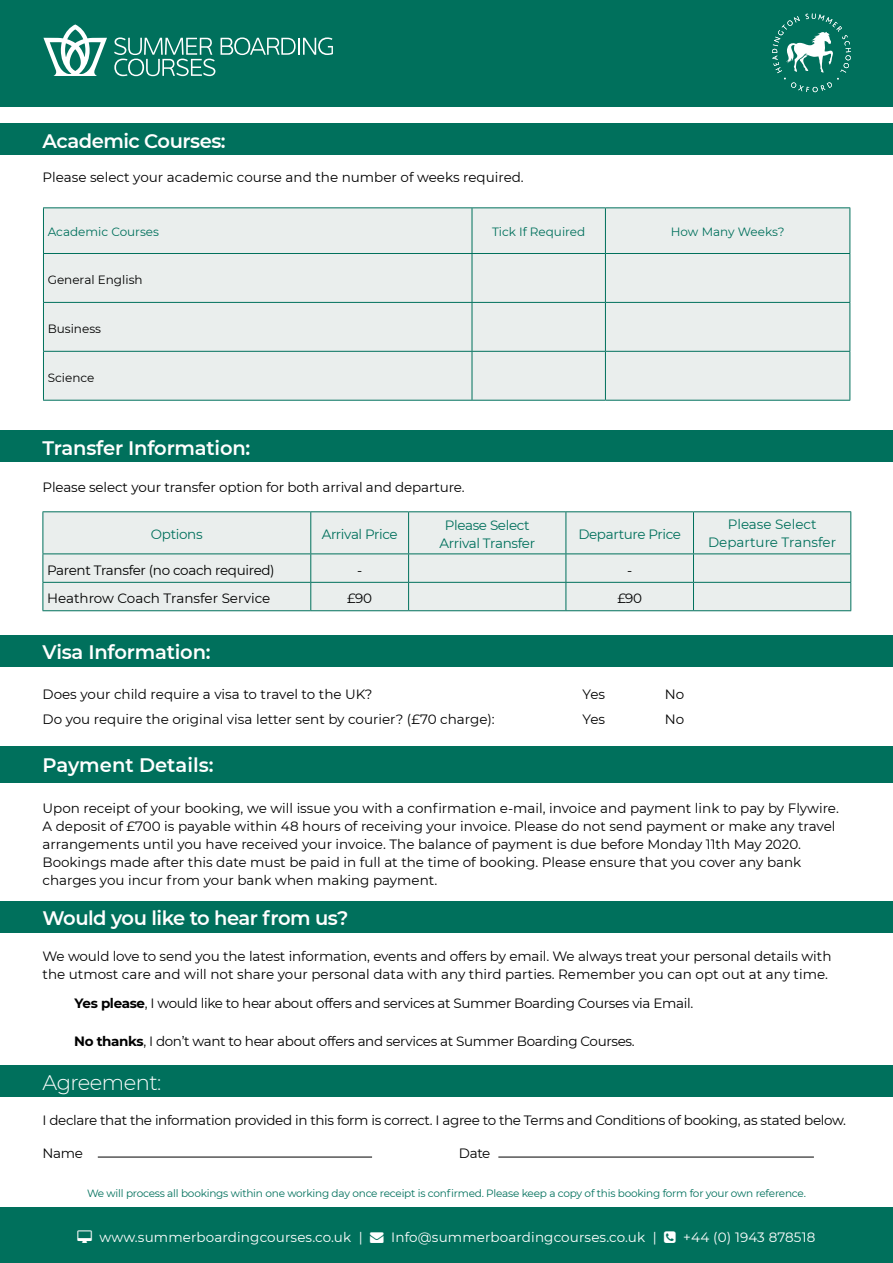
<style>
.page{position:relative;width:893px;height:1263px;background:#fff}
.page>*{position:absolute;margin:0;border:0;box-sizing:border-box;transform-origin:0 0}
.t1{font:300 21px "Montserrat";letter-spacing:-.025em;color:#fff}
.t2{font:600 19.5px "Montserrat";letter-spacing:-.015em;color:#fff}
.t3{font:13.5px/18px "Montserrat";letter-spacing:-.01em;color:#000}
.t4{font:13.5px "Montserrat";letter-spacing:.01em;color:#fff}
.t5{font:13.5px/18px "Montserrat";letter-spacing:-.025em;color:#00705c;text-align:center}
.t6{font:13.5px/18px "Montserrat";color:#00705c;text-align:center}
.t7{font:12px "Montserrat";color:#00705c}
.t8{font:12px "Montserrat";color:#000}
.t9{font:10.5px "Montserrat";letter-spacing:-.02em;color:#00705c}
.s1{font-weight:700}
</style>
<div class="page">
<div style="left:0;top:1208px;width:893px;height:55px;background:#00705c"></div>
<div style="left:0;top:746px;width:893px;height:37px;background:#00705c"></div>
<div style="left:0;top:1065px;width:893px;height:32px;background:#00705c"></div>
<hr style="left:98px;top:1157px;width:274px;height:1px;background:#000">
<hr style="left:498px;top:1157px;width:316px;height:1px;background:#000">
<div style="left:0;top:0;width:893px;height:106px;background:#00705c"></div>
<div style="left:0;top:636px;width:893px;height:31px;background:#00705c"></div>
<div style="left:44px;top:512px;width:806px;height:98px;background:#eaeeed"></div>
<hr style="left:43px;top:512px;width:1px;height:41px;background:#00705c">
<hr style="left:43px;top:511px;width:268px;height:1px;background:#00705c">
<hr style="left:310px;top:512px;width:1px;height:41px;background:#00705c">
<hr style="left:311px;top:511px;width:98px;height:1px;background:#00705c">
<hr style="left:408px;top:512px;width:1px;height:41px;background:#00705c">
<hr style="left:409px;top:511px;width:157px;height:1px;background:#00705c">
<hr style="left:566px;top:512px;width:1px;height:41px;background:#00705c">
<hr style="left:566px;top:511px;width:127px;height:1px;background:#00705c">
<hr style="left:693px;top:512px;width:1px;height:41px;background:#00705c">
<hr style="left:693px;top:511px;width:158px;height:1px;background:#00705c">
<hr style="left:850px;top:512px;width:1px;height:41px;background:#00705c">
<hr style="left:43px;top:553px;width:268px;height:1px;background:#00705c">
<hr style="left:311px;top:553px;width:98px;height:1px;background:#00705c">
<hr style="left:409px;top:553px;width:157px;height:1px;background:#00705c">
<hr style="left:566px;top:553px;width:127px;height:1px;background:#00705c">
<hr style="left:693px;top:553px;width:158px;height:1px;background:#00705c">
<svg style="left:43px;top:554px;width:1px;height:56px"></svg>
<hr style="left:43px;top:582px;width:268px;height:1px;background:#00705c">
<hr style="left:43px;top:610px;width:268px;height:1px;background:#00705c">
<svg style="left:310px;top:554px;width:1px;height:56px"></svg>
<hr style="left:311px;top:582px;width:98px;height:1px;background:#00705c">
<hr style="left:311px;top:610px;width:98px;height:1px;background:#00705c">
<svg style="left:408px;top:554px;width:1px;height:56px"></svg>
<hr style="left:409px;top:582px;width:157px;height:1px;background:#00705c">
<hr style="left:409px;top:610px;width:157px;height:1px;background:#00705c">
<svg style="left:566px;top:554px;width:1px;height:56px"></svg>
<hr style="left:566px;top:582px;width:127px;height:1px;background:#00705c">
<hr style="left:566px;top:610px;width:127px;height:1px;background:#00705c">
<svg style="left:693px;top:554px;width:1px;height:56px"></svg>
<hr style="left:693px;top:582px;width:158px;height:1px;background:#00705c">
<svg style="left:850px;top:554px;width:1px;height:56px"></svg>
<hr style="left:693px;top:610px;width:158px;height:1px;background:#00705c">
<div style="left:0;top:430px;width:893px;height:32px;background:#00705c"></div>
<div style="left:0;top:901px;width:893px;height:32px;background:#00705c"></div>
<svg style="left:221px;top:37px;width:112px;height:18px"></svg>
<svg style="left:114px;top:37px;width:101px;height:39px"></svg>
<svg style="left:43px;top:24px;width:64px;height:52px"></svg>
<svg style="left:772px;top:14px;width:79px;height:78px"></svg>
<div style="left:0;top:123px;width:893px;height:32px;background:#00705c"></div>
<div style="left:44px;top:208px;width:805px;height:192px;background:#eaeeed"></div>
<hr style="left:43px;top:207px;width:429px;height:1px;background:#00705c">
<hr style="left:43px;top:208px;width:1px;height:45px;background:#00705c">
<hr style="left:472px;top:207px;width:133px;height:1px;background:#00705c">
<hr style="left:605px;top:207px;width:245px;height:1px;background:#00705c">
<hr style="left:849px;top:208px;width:1px;height:45px;background:#00705c">
<hr style="left:43px;top:253px;width:429px;height:1px;background:#00705c">
<hr style="left:472px;top:253px;width:133px;height:1px;background:#00705c">
<hr style="left:605px;top:253px;width:245px;height:1px;background:#00705c">
<hr style="left:472px;top:208px;width:1px;height:45px;background:#00705c">
<hr style="left:605px;top:208px;width:1px;height:45px;background:#00705c">
<hr style="left:43px;top:254px;width:1px;height:48px;background:#00705c">
<hr style="left:472px;top:254px;width:1px;height:48px;background:#00705c">
<hr style="left:605px;top:254px;width:1px;height:48px;background:#00705c">
<hr style="left:849px;top:254px;width:1px;height:48px;background:#00705c">
<hr style="left:43px;top:303px;width:1px;height:48px;background:#00705c">
<hr style="left:43px;top:302px;width:429px;height:1px;background:#00705c">
<hr style="left:472px;top:303px;width:1px;height:48px;background:#00705c">
<hr style="left:472px;top:302px;width:133px;height:1px;background:#00705c">
<hr style="left:605px;top:303px;width:1px;height:48px;background:#00705c">
<hr style="left:605px;top:302px;width:245px;height:1px;background:#00705c">
<hr style="left:849px;top:303px;width:1px;height:48px;background:#00705c">
<hr style="left:43px;top:352px;width:1px;height:48px;background:#00705c">
<hr style="left:43px;top:351px;width:429px;height:1px;background:#00705c">
<hr style="left:472px;top:352px;width:1px;height:48px;background:#00705c">
<hr style="left:472px;top:351px;width:133px;height:1px;background:#00705c">
<hr style="left:605px;top:352px;width:1px;height:48px;background:#00705c">
<hr style="left:605px;top:351px;width:245px;height:1px;background:#00705c">
<hr style="left:849px;top:352px;width:1px;height:48px;background:#00705c">
<hr style="left:43px;top:400px;width:429px;height:1px;background:#00705c">
<hr style="left:472px;top:400px;width:133px;height:1px;background:#00705c">
<hr style="left:605px;top:400px;width:245px;height:1px;background:#00705c">
<h2 class="t2" style="left:43px;top:127px;width:185px">Academic Courses:</h2>
<p class="t3" style="left:43px;top:167px;width:483px">Please select your academic course and the number of weeks required.</p>
<p class="t7" style="left:48px;top:224px;width:113px">Academic Courses</p>
<p class="t7" style="left:492px;top:224px;width:95px">Tick If Required</p>
<p class="t7" style="left:671px;top:224px;width:115px">How Many Weeks?</p>
<p class="t8" style="left:48px;top:271px;width:96px">General English</p>
<p class="t8" style="left:48px;top:320px;width:55px">Business</p>
<p class="t8" style="left:48px;top:369px;width:48px">Science</p>
<h2 class="t2" style="left:43px;top:434px;width:209px">Transfer Information:</h2>
<p class="t3" style="left:43px;top:477px;width:424px">Please select your transfer option for both arrival and departure.</p>
<p class="t5" style="left:151px;top:525px;width:53px">Options</p>
<p class="t5" style="left:322px;top:525px;width:78px">Arrival Price</p>
<p class="t5" style="left:439px;top:516px;width:97px">Please Select<br>Arrival Transfer</p>
<p class="t5" style="left:578px;top:525px;width:104px">Departure Price</p>
<p class="t6" style="left:708px;top:515px;width:130px">Please Select<br>Departure Transfer</p>
<p class="t3" style="left:47px;top:560px;width:229px">Parent Transfer (no coach required)</p>
<p class="t3" style="left:357px;top:560px;width:7px">-</p>
<p class="t3" style="left:627px;top:560px;width:7px">-</p>
<p class="t3" style="left:47px;top:589px;width:225px">Heathrow Coach Transfer Service</p>
<p class="t3" style="left:347px;top:589px;width:26px">£90</p>
<p class="t3" style="left:617px;top:589px;width:26px">£90</p>
<h2 class="t2" style="left:43px;top:638px;width:170px">Visa Information:</h2>
<p class="t3" style="left:43px;top:685px;width:332px">Does your child require a visa to travel to the UK?</p>
<p class="t3" style="left:583px;top:685px;width:24px">Yes</p>
<p class="t3" style="left:665px;top:685px;width:21px">No</p>
<p class="t3" style="left:43px;top:710px;width:454px">Do you require the original visa letter sent by courier? (£70 charge):</p>
<p class="t3" style="left:583px;top:710px;width:24px">Yes</p>
<p class="t3" style="left:665px;top:710px;width:21px">No</p>
<h2 class="t2" style="left:43px;top:751px;width:172px">Payment Details:</h2>
<p class="t3" style="left:43px;top:798px;width:798px">Upon receipt of your booking, we will issue you with a confirmation e-mail, invoice and payment link to pay by Flywire.<br>A deposit of £700 is payable within 48 hours of receiving your invoice. Please do not send payment or make any travel arrangements until you have received your invoice. The balance of payment is due before Monday 11th May 2020.<br>Bookings made after this date must be paid in full at the time of booking. Please ensure that you cover any bank charges you incur from your bank when making payment.</p>
<h2 class="t2" style="left:43px;top:904px;width:308px">Would you like to hear from us?</h2>
<p class="t3" style="left:43px;top:947px;width:790px">We would love to send you the latest information, events and offers by email. We always treat your personal details with the utmost care and will not share your personal data with any third parties. Remember you can opt out at any time.</p>
<p class="t3" style="left:75px;top:994px;width:620px"><span class="s1">Yes please</span>, I would like to hear about offers and services at Summer Boarding Courses via Email.</p>
<p class="t3" style="left:74px;top:1032px;width:562px"><span class="s1">No thanks</span>, I don’t want to hear about offers and services at Summer Boarding Courses.</p>
<h1 class="t1" style="left:43px;top:1068px;width:120px">Agreement:</h1>
<p class="t3" style="left:43px;top:1110px;width:805px">I declare that the information provided in this form is correct. I agree to the Terms and Conditions of booking, as stated below.</p>
<p class="t3" style="left:43px;top:1143px;width:42px">Name</p>
<p class="t3" style="left:459px;top:1143px;width:33px">Date</p>
<p class="t9" style="left:87px;top:1185px;width:720px">We will process all bookings within one working day once receipt is confirmed. Please keep a copy of this booking form for your own reference.</p>
<p class="t4" style="left:100px;top:1228px;width:559px">www.summerboardingcourses.co.uk | → Info@summerboardingcourses.co.uk |</p>
<p class="t4" style="left:683px;top:1228px;width:134px">+44 (0) 1943 878518</p>
</div>
